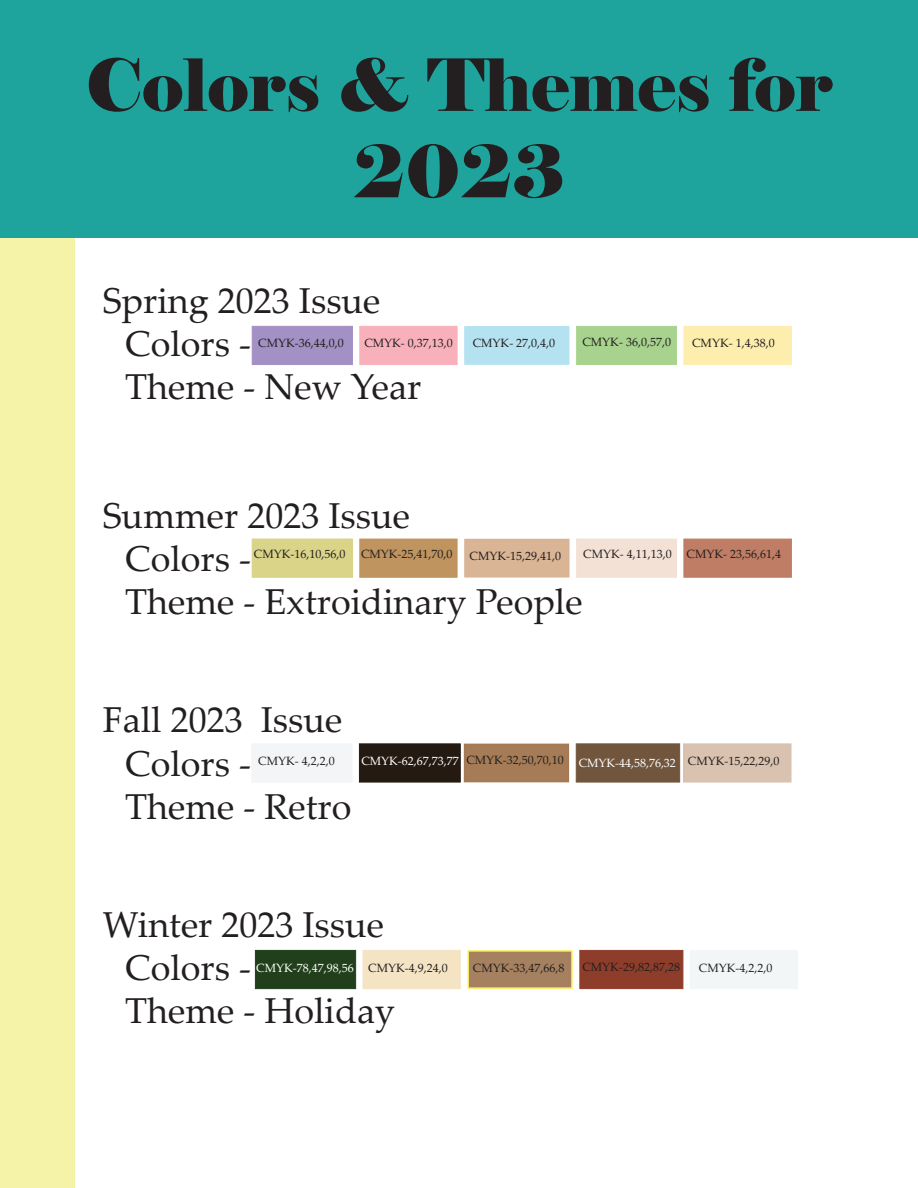
<style>
.page{position:relative;width:918px;height:1188px;background:#fff}
.page>*{position:absolute;margin:0;border:0;box-sizing:border-box;transform-origin:0 0}
.t1{font:72px/86.4px "Elephant";color:#231f20;text-align:center}
.t2{font:36px "Palatino Linotype";color:#231f20}
.t3{font:12px "Palatino Linotype";color:#231f20}
.t4{font:12px "Palatino Linotype";color:#fff}
</style>
<div class="page">
<div style="left:0;top:158px;width:75px;height:1030px;background:#f5f3a8"></div>
<div style="left:0;top:0;width:918px;height:238px;background:#1ea39d"></div>
<div style="left:252px;top:326px;width:101px;height:39px;background:#a390c4"></div>
<div style="left:360px;top:326px;width:97px;height:39px;background:#f8b1ba"></div>
<div style="left:464px;top:326px;width:106px;height:39px;background:#b5e2f1"></div>
<div style="left:576px;top:326px;width:101px;height:39px;background:#a8d38e"></div>
<div style="left:684px;top:326px;width:108px;height:39px;background:#fdeeae"></div>
<div style="left:252px;top:539px;width:101px;height:39px;background:#d9d488;border:1px solid #d9d288"></div>
<div style="left:360px;top:539px;width:97px;height:39px;background:#c0945f;border:1px solid #be9460"></div>
<div style="left:464px;top:539px;width:106px;height:39px;background:#d9b495;border:2px solid #d8b495"></div>
<div style="left:576px;top:539px;width:101px;height:39px;background:#f4e1d5"></div>
<div style="left:684px;top:539px;width:108px;height:39px;background:#c07d65;border:1px solid #bf7c64"></div>
<div style="left:252px;top:744px;width:100px;height:38px;background:#f4f5f6"></div>
<div style="left:359px;top:744px;width:102px;height:38px;background:#241a12"></div>
<div style="left:464px;top:744px;width:105px;height:38px;background:#a67c56"></div>
<div style="left:576px;top:744px;width:104px;height:38px;background:#72553d"></div>
<div style="left:683px;top:744px;width:108px;height:38px;background:#d9c3b0"></div>
<div style="left:255px;top:950px;width:101px;height:39px;background:#213f1b"></div>
<div style="left:363px;top:950px;width:98px;height:39px;background:#f4e4c4"></div>
<div style="left:467px;top:950px;width:106px;height:39px;background:#a68160;border:2px solid #fbf266"></div>
<div style="left:580px;top:950px;width:103px;height:39px;background:#8e3d2a"></div>
<div style="left:690px;top:950px;width:108px;height:39px;background:#f3f6f7"></div>
<p class="t1" style="left:85px;top:43px;width:749px">Colors &amp; Themes for<br>2023</p>
<p class="t2" style="left:103px;top:275px;width:279px">Spring 2023 Issue</p>
<p class="t2" style="left:125px;top:318px;width:127px">Colors -</p>
<p class="t2" style="left:125px;top:362px;width:297px">Theme - New Year</p>
<p class="t3" style="left:258px;top:335px;width:87px">CMYK-36,44,0,0</p>
<p class="t3" style="left:364px;top:335px;width:90px">CMYK- 0,37,13,0</p>
<p class="t3" style="left:473px;top:335px;width:84px">CMYK- 27,0,4,0</p>
<p class="t3" style="left:582px;top:334px;width:90px">CMYK- 36,0,57,0</p>
<p class="t3" style="left:692px;top:335px;width:84px">CMYK- 1,4,38,0</p>
<p class="t2" style="left:103px;top:490px;width:309px">Summer 2023 Issue</p>
<p class="t2" style="left:125px;top:533px;width:127px">Colors -</p>
<p class="t2" style="left:125px;top:577px;width:459px">Theme - Extroidinary People</p>
<p class="t3" style="left:254px;top:546px;width:93px">CMYK-16,10,56,0</p>
<p class="t3" style="left:361px;top:546px;width:93px">CMYK-25,41,70,0</p>
<p class="t3" style="left:470px;top:547px;width:93px">CMYK-15,29,41,0</p>
<p class="t3" style="left:583px;top:546px;width:90px">CMYK- 4,11,13,0</p>
<p class="t3" style="left:686px;top:546px;width:96px">CMYK- 23,56,61,4</p>
<p class="t2" style="left:103px;top:695px;width:241px">Fall 2023 Issue</p>
<p class="t2" style="left:125px;top:738px;width:127px">Colors -</p>
<p class="t2" style="left:125px;top:781px;width:228px">Theme - Retro</p>
<p class="t3" style="left:258px;top:753px;width:78px">CMYK- 4,2,2,0</p>
<p class="t4" style="left:361px;top:752px;width:99px">CMYK-62,67,73,77</p>
<p class="t3" style="left:466px;top:751px;width:99px">CMYK-32,50,70,10</p>
<p class="t4" style="left:579px;top:755px;width:99px">CMYK-44,58,76,32</p>
<p class="t3" style="left:688px;top:753px;width:93px">CMYK-15,22,29,0</p>
<p class="t2" style="left:103px;top:899px;width:283px">Winter 2023 Issue</p>
<p class="t2" style="left:125px;top:942px;width:127px">Colors -</p>
<p class="t2" style="left:125px;top:985px;width:271px">Theme - Holiday</p>
<p class="t4" style="left:256px;top:959px;width:99px">CMYK-78,47,98,56</p>
<p class="t3" style="left:368px;top:959px;width:81px">CMYK-4,9,24,0</p>
<p class="t3" style="left:473px;top:959px;width:93px">CMYK-33,47,66,8</p>
<p class="t3" style="left:582px;top:958px;width:99px">CMYK-29,82,87,28</p>
<p class="t3" style="left:699px;top:959px;width:75px">CMYK-4,2,2,0</p>
</div>
